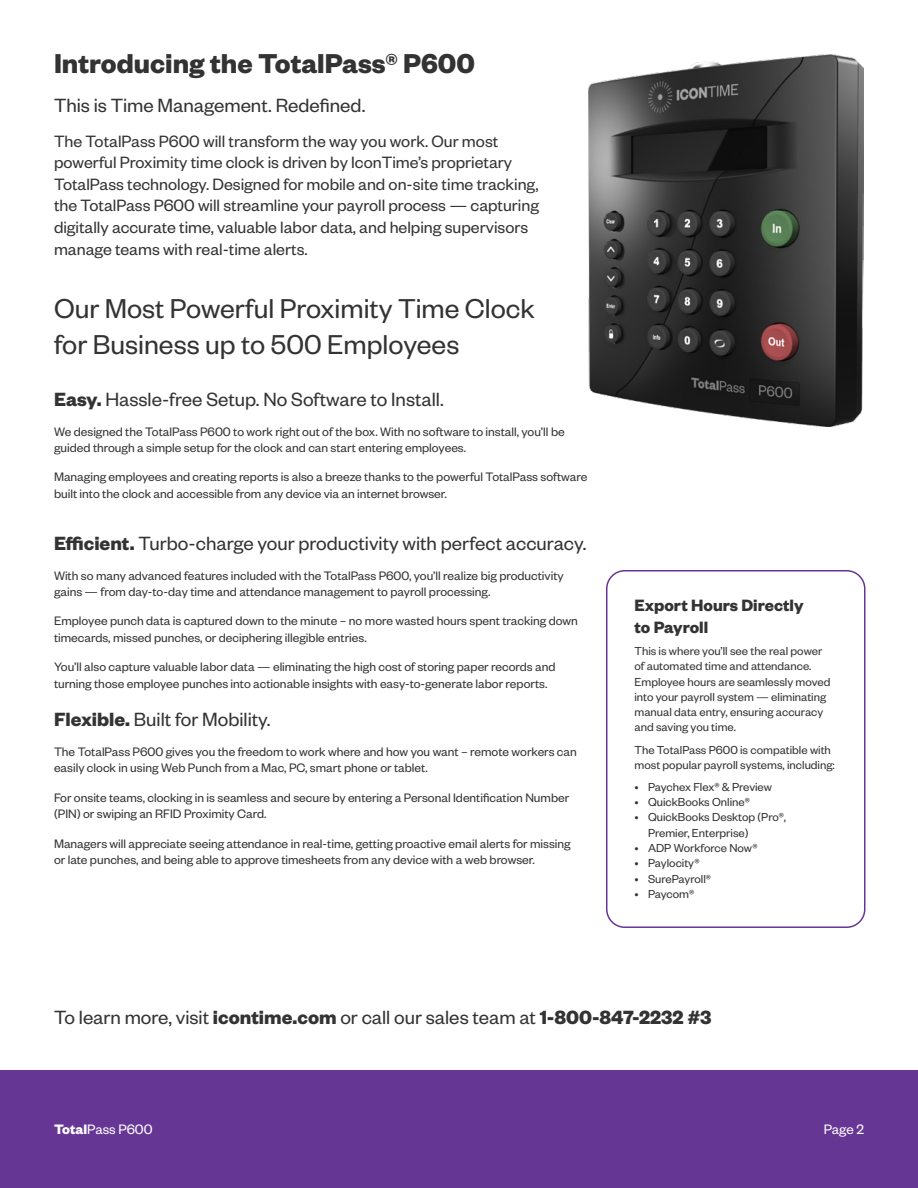
<style>
.page{position:relative;width:918px;height:1188px;background:#fff}
.page>*{position:absolute;margin:0;border:0;box-sizing:border-box;transform-origin:0 0}
.t1{font:30px/36px "Founders Grotesk";color:#323332}
.t2{font:700 30px "Founders Grotesk";color:#323332}
.t3{font:21px "Founders Grotesk";color:#323332}
.t4{font:18px/21.6px "Founders Grotesk";color:#323332}
.t5{font:700 18px/21.6px "Founders Grotesk";color:#323332}
.t6{font:15px "Founders Grotesk";color:#fff}
.t7{font:13.5px/16.2px "Founders Grotesk";color:#323332}
.t8{font:12.75px/15.3px "Founders Grotesk";color:#323332}
.s1{font-weight:700}
</style>
<div class="page">
<div style="left:0;top:1070px;width:918px;height:118px;background:#663695"></div>
<div style="left:606px;top:570px;width:260px;height:358px;border:2px solid #663695;border-radius:18px"></div>
<img style="left:588px;top:54px;width:276px;height:373px">
<p class="t2" style="left:54px;top:44px;width:423px">Introducing the TotalPass® P600</p>
<p class="t3" style="left:54px;top:92px;width:313px">This is Time Management. Redefined.</p>
<p class="t4" style="left:54px;top:129px;width:487px">The TotalPass P600 will transform the way you work. Our most powerful Proximity time clock is driven by IconTime’s proprietary TotalPass technology. Designed for mobile and on-site time tracking, the TotalPass P600 will streamline your payroll process — capturing digitally accurate time, valuable labor data, and helping supervisors manage teams with real-time alerts.</p>
<p class="t1" style="left:54px;top:289px;width:482px">Our Most Powerful Proximity Time Clock for Business up to 500 Employees</p>
<p class="t3" style="left:54px;top:386px;width:391px"><span class="s1">Easy.</span> Hassle-free Setup. No Software to Install.</p>
<p class="t7" style="left:54px;top:423px;width:512px">We designed the TotalPass P600 to work right out of the box. With no software to install, you’ll be guided through a simple setup for the clock and can start entering employees.</p>
<p class="t7" style="left:54px;top:468px;width:535px">Managing employees and creating reports is also a breeze thanks to the powerful TotalPass software built into the clock and accessible from any device via an internet browser.</p>
<p class="t3" style="left:54px;top:530px;width:534px"><span class="s1">Efficient.</span> Turbo-charge your productivity with perfect accuracy.</p>
<p class="t7" style="left:54px;top:567px;width:511px">With so many advanced features included with the TotalPass P600, you’ll realize big productivity gains — from day-to-day time and attendance management to payroll processing.</p>
<p class="t7" style="left:54px;top:612px;width:525px">Employee punch data is captured down to the minute – no more wasted hours spent tracking down timecards, missed punches, or deciphering illegible entries.</p>
<p class="t7" style="left:54px;top:658px;width:503px">You’ll also capture valuable labor data — eliminating the high cost of storing paper records and turning those employee punches into actionable insights with easy-to-generate labor reports.</p>
<p class="t3" style="left:54px;top:707px;width:218px"><span class="s1">Flexible.</span> Built for Mobility.</p>
<p class="t7" style="left:54px;top:743px;width:524px">The TotalPass P600 gives you the freedom to work where and how you want – remote workers can easily clock in using Web Punch from a Mac, PC, smart phone or tablet.</p>
<p class="t7" style="left:54px;top:789px;width:517px">For onsite teams, clocking in is seamless and secure by entering a Personal Identification Number (PIN) or swiping an RFID Proximity Card.</p>
<p class="t7" style="left:54px;top:835px;width:518px">Managers will appreciate seeing attendance in real-time, getting proactive email alerts for missing or late punches, and being able to approve timesheets from any device with a web browser.</p>
<p class="t5" style="left:634px;top:594px;width:171px">Export Hours Directly to Payroll</p>
<p class="t8" style="left:634px;top:643px;width:198px">This is where you’ll see the real power of automated time and attendance.<br>Employee hours are seamlessly moved into your payroll system — eliminating manual data entry, ensuring accuracy and saving you time.</p>
<p class="t8" style="left:634px;top:741px;width:202px">The TotalPass P600 is compatible with most popular payroll systems, including:</p>
<p class="t8" style="left:634px;top:779px;width:139px">• Paychex Flex® &amp; Preview</p>
<p class="t8" style="left:634px;top:794px;width:117px">• QuickBooks Online®</p>
<p class="t8" style="left:648px;top:809px;width:140px;text-indent:-14px">• QuickBooks Desktop (Pro®,<br>Premier, Enterprise)</p>
<p class="t8" style="left:634px;top:840px;width:125px">• ADP Workforce Now®</p>
<p class="t8" style="left:634px;top:855px;width:67px">• Paylocity®</p>
<p class="t8" style="left:634px;top:870px;width:78px">• SurePayroll®</p>
<p class="t8" style="left:634px;top:886px;width:61px">• Paycom®</p>
<p class="t3" style="left:54px;top:1004px;width:659px">To learn more, visit <span class="s1">icontime.com</span> or call our sales team at <span class="s1">1-800-847-2232 #3</span></p>
<p class="t6" style="left:54px;top:1120px;width:100px"><span class="s1">Total</span>Pass P600</p>
<p class="t6" style="left:824px;top:1120px;width:42px">Page 2</p>
</div>
